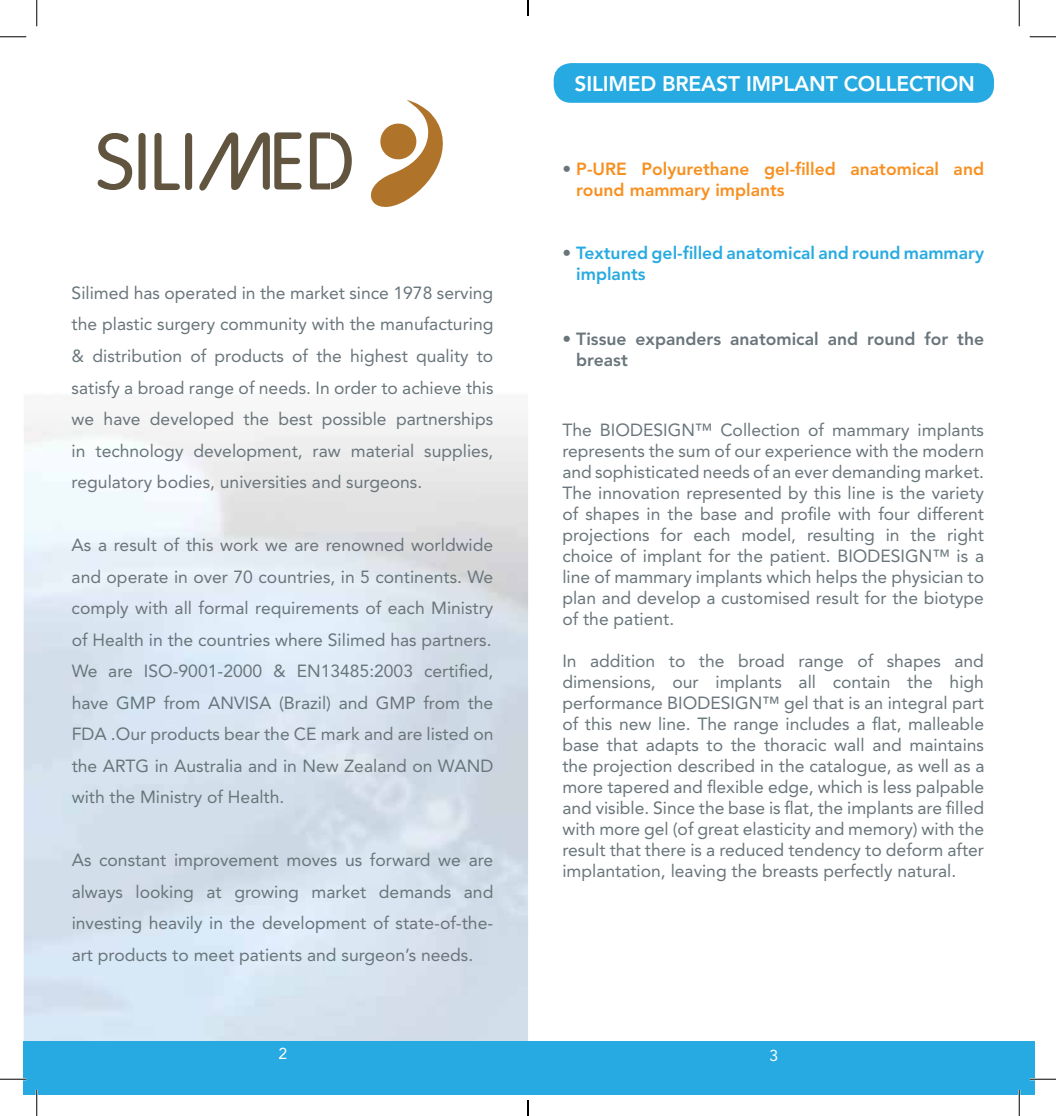
<style>
.page{position:relative;width:1056px;height:1116px;background:#fff}
.page>*{position:absolute;margin:0;border:0;box-sizing:border-box;transform-origin:0 0}
.t1{font:800 21px "Avenir";letter-spacing:-.01em;color:#fff}
.t2{font:17.5px/21px "Avenir";color:#69757a;text-align:justify}
.t3{font:800 17.5px/21px "Avenir";color:#f79020}
.t4{font:800 17.5px/21px "Avenir";color:#27aae1}
.t5{font:800 17.5px/21px "Avenir";color:#69757a}
.t6{font:15.75px "Avenir";color:#fff}
.s1{color:#69757a}
</style>
<div class="page">
<div style="left:23px;top:1040px;width:1011px;height:53px;background:#27aae1"></div>
<svg style="left:98px;top:133px;width:34px;height:57px"></svg>
<svg style="left:199px;top:132px;width:102px;height:59px"></svg>
<svg style="left:310px;top:100px;width:133px;height:107px"></svg>
<div style="left:185px;top:133px;width:7px;height:57px;background:#61553f;border-radius:4px"></div>
<svg style="left:154px;top:133px;width:26px;height:57px"></svg>
<div style="left:138px;top:133px;width:8px;height:57px;background:#61553f;border-radius:4px"></div>
<div style="left:554px;top:63px;width:440px;height:40px;background:#27aae1;border-radius:17px"></div>
<hr style="left:0;top:1077px;width:26px;height:3px;background:#fff">
<hr style="left:1029px;top:1077px;width:27px;height:3px;background:#fff">
<hr style="left:36px;top:1089px;width:2px;height:26px;background:#fff">
<hr style="left:1018px;top:1089px;width:2px;height:26px;background:#fff">
<svg style="left:0;top:36px;width:26px;height:1px"></svg>
<svg style="left:1029px;top:36px;width:27px;height:1px"></svg>
<svg style="left:0;top:1078px;width:26px;height:1px"></svg>
<svg style="left:1029px;top:1078px;width:27px;height:1px"></svg>
<svg style="left:36px;top:0;width:1px;height:26px"></svg>
<svg style="left:36px;top:1089px;width:1px;height:26px"></svg>
<svg style="left:1019px;top:0;width:1px;height:26px"></svg>
<svg style="left:1019px;top:1089px;width:1px;height:26px"></svg>
<svg style="left:527px;top:0;width:2px;height:16px"></svg>
<svg style="left:527px;top:1100px;width:2px;height:15px"></svg>
<p class="t1" style="left:574px;top:71px;width:402px">SILIMED BREAST IMPLANT COLLECTION</p>
<p class="t2" style="left:72px;top:277px;width:423px;line-height:31.5px">Silimed has operated in the market since 1978 serving the plastic surgery community with the manufacturing &amp; distribution of products of the highest quality to satisfy a broad range of needs. In order to achieve this we have developed the best possible partnerships in technology development, raw material supplies, regulatory bodies, universities and surgeons.</p>
<p class="t2" style="left:72px;top:529px;width:423px;line-height:31.5px">As a result of this work we are renowned worldwide and operate in over 70 countries, in 5 continents. We comply with all formal requirements of each Ministry of Health in the countries where Silimed has partners.<br>We are ISO-9001-2000 &amp; EN13485:2003 certified, have GMP from ANVISA (Brazil) and GMP from the FDA .Our products bear the CE mark and are listed on the ARTG in Australia and in New Zealand on WAND with the Ministry of Health.</p>
<p class="t2" style="left:72px;top:844px;width:423px;line-height:31.5px">As constant improvement moves us forward we are always looking at growing market demands and investing heavily in the development of state-of-the&shy;art products to meet patients and surgeon’s needs.</p>
<p class="t3" style="left:576px;top:159px;width:409px;text-indent:-14px"><span class="s1">•</span> P-URE Polyurethane gel-filled anatomical and round mammary implants</p>
<p class="t4" style="left:576px;top:243px;width:409px;text-indent:-14px"><span class="s1">•</span> Textured gel-filled anatomical and round mammary implants</p>
<p class="t5" style="left:576px;top:328px;width:409px;text-indent:-14px">• Tissue expanders anatomical and round for the breast</p>
<p class="t2" style="left:562px;top:419px;width:423px">The BIODESIGN™ Collection of mammary implants represents the sum of our experience with the modern and sophisticated needs of an ever demanding market.<br>The innovation represented by this line is the variety of shapes in the base and profile with four different projections for each model, resulting in the right choice of implant for the patient. BIODESIGN™ is a line of mammary implants which helps the physician to plan and develop a customised result for the biotype of the patient.</p>
<p class="t2" style="left:562px;top:650px;width:424px">In addition to the broad range of shapes and dimensions, our implants all contain the high performance BIODESIGN™ gel that is an integral part of this new line. The range includes a flat, malleable base that adapts to the thoracic wall and maintains the projection described in the catalogue, as well as a more tapered and flexible edge, which is less palpable and visible. Since the base is flat, the implants are filled with more gel (of great elasticity and memory) with the result that there is a reduced tendency to deform after implantation, leaving the breasts perfectly natural.</p>
<p class="t6" style="left:278px;top:1044px;width:10px">2</p>
<p class="t6" style="left:769px;top:1046px;width:10px">3</p>
</div>
